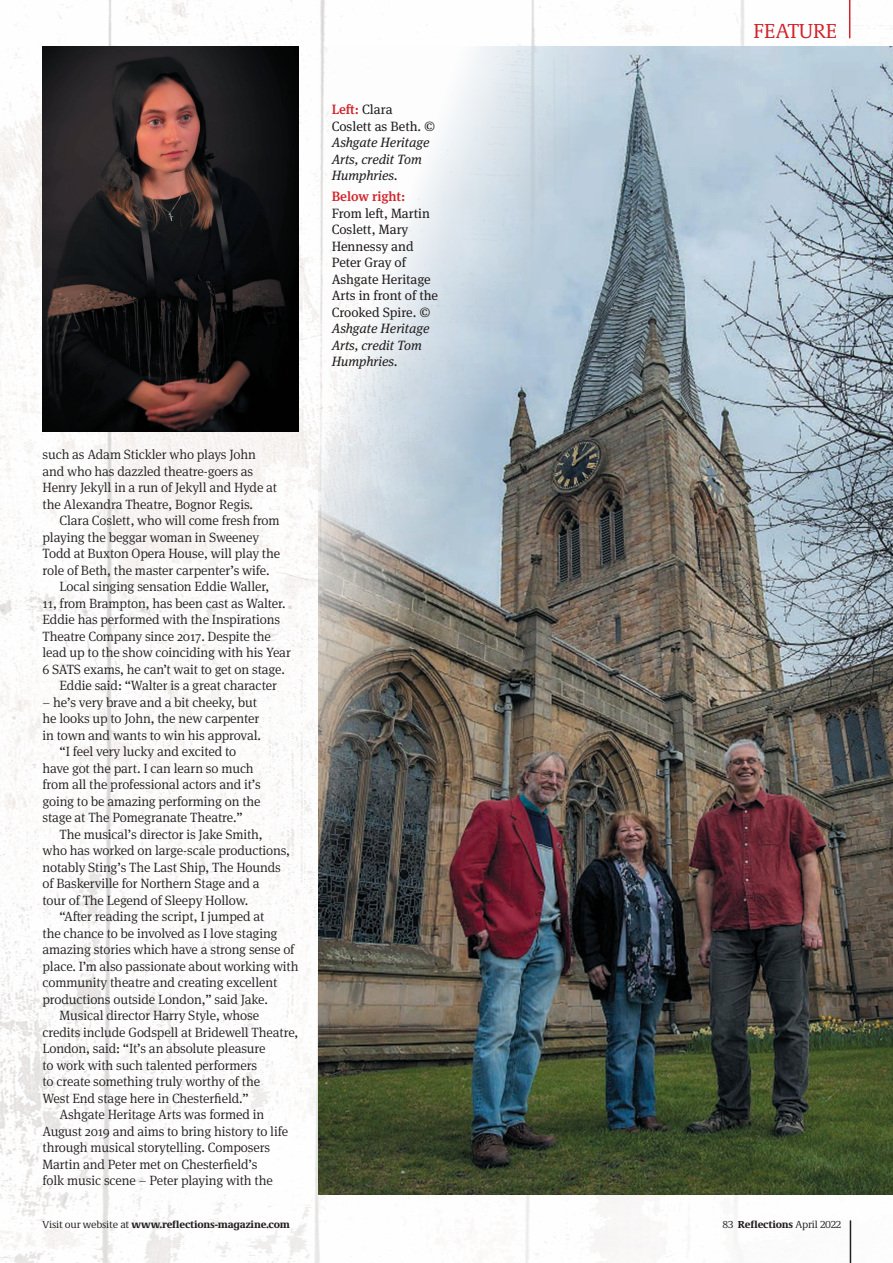
<style>
.page{position:relative;width:893px;height:1263px;background:#fff}
.page>*{position:absolute;margin:0;border:0;box-sizing:border-box;transform-origin:0 0}
.t1{font:21px "Demos Next Pro";letter-spacing:-.01em;color:#d1232a}
.t2{font:300 13.5px/16.5px "Meta Serif Pro";letter-spacing:-.01em;color:#231f20}
.t3{font:13.5px/16.5px "Meta Serif Pro";color:#231f20}
.t4{font:italic 13.5px/16.5px "Meta Serif Pro";color:#231f20}
.t5{font:500 13.5px "Meta Serif Pro";color:#d1232a}
.t6{font:800 10.5px "Demos Next Pro";letter-spacing:-.02em;color:#231f20}
.t7{font:10.5px "Demos Next Pro";letter-spacing:-.02em;color:#231f20}
.s1{font-weight:500;font-style:normal;color:#d1232a}
.s2{font-style:normal}
.s3{font-style:italic}
.s4{font-weight:400}
.s5{font-weight:800}
</style>
<div class="page">
<img style="left:0;top:0;width:893px;height:1263px">
<img style="left:318px;top:47px;width:575px;height:1148px">
<hr style="left:849px;top:0;width:1px;height:38px;background:#d1232a">
<hr style="left:850px;top:1220px;width:1px;height:43px;background:#231f20">
<img style="left:43px;top:47px;width:256px;height:385px">
<p class="t2" style="left:43px;top:446px;width:236px">such as Adam Stickler who plays John and who has dazzled theatre-goers as Henry Jekyll in a run of Jekyll and Hyde at the Alexandra Theatre, Bognor Regis.</p>
<p class="t2" style="left:60px;top:512px;width:222px">Clara Coslett, who will come fresh from</p>
<p class="t2" style="left:43px;top:528px;width:218px">playing the beggar woman in Sweeney</p>
<p class="t2" style="left:43px;top:545px;width:239px">Todd at Buxton Opera House, will play the</p>
<p class="t2" style="left:43px;top:561px;width:229px">role of Beth, the master carpenter’s wife.</p>
<p class="t2" style="left:60px;top:578px;width:211px">Local singing sensation Eddie Waller,</p>
<p class="t2" style="left:43px;top:594px;width:245px">11, from Brampton, has been cast as Walter.</p>
<p class="t2" style="left:43px;top:611px;width:239px">Eddie has performed with the Inspirations</p>
<p class="t2" style="left:43px;top:627px;width:230px">Theatre Company since 2017. Despite the</p>
<p class="t2" style="left:43px;top:644px;width:250px">lead up to the show coinciding with his Year</p>
<p class="t2" style="left:43px;top:660px;width:244px">6 SATS exams, he can’t wait to get on stage.</p>
<p class="t2" style="left:60px;top:677px;width:219px">Eddie said: “Walter is a great character</p>
<p class="t2" style="left:43px;top:693px;width:216px">– he’s very brave and a bit cheeky, but</p>
<p class="t2" style="left:43px;top:710px;width:218px">he looks up to John, the new carpenter</p>
<p class="t2" style="left:43px;top:726px;width:220px">in town and wants to win his approval.</p>
<p class="t2" style="left:60px;top:743px;width:178px">“I feel very lucky and excited to</p>
<p class="t2" style="left:43px;top:759px;width:213px">have got the part. I can learn so much</p>
<p class="t2" style="left:43px;top:776px;width:220px">from all the professional actors and it’s</p>
<p class="t2" style="left:43px;top:792px;width:220px">going to be amazing performing on the</p>
<p class="t2" style="left:43px;top:809px;width:202px">stage at The Pomegranate Theatre.”</p>
<p class="t2" style="left:60px;top:825px;width:205px">The musical’s director is Jake Smith,</p>
<p class="t2" style="left:43px;top:842px;width:249px">who has worked on large-scale productions,</p>
<p class="t2" style="left:43px;top:858px;width:240px">notably Sting’s The Last Ship, The Hounds</p>
<p class="t2" style="left:43px;top:875px;width:219px">of Baskerville for Northern Stage and a</p>
<p class="t2" style="left:43px;top:891px;width:207px">tour of The Legend of Sleepy Hollow.</p>
<p class="t2" style="left:60px;top:908px;width:206px">“After reading the script, I jumped at</p>
<p class="t2" style="left:43px;top:924px;width:237px">the chance to be involved as I love staging</p>
<p class="t2" style="left:43px;top:941px;width:253px">amazing stories which have a strong sense of</p>
<p class="t2" style="left:43px;top:957px;width:258px">place. I’m also passionate about working with</p>
<p class="t2" style="left:43px;top:974px;width:236px">community theatre and creating excellent</p>
<p class="t2" style="left:43px;top:990px;width:227px">productions outside London,” said Jake.</p>
<p class="t2" style="left:60px;top:1007px;width:201px">Musical director Harry Style, whose</p>
<p class="t2" style="left:43px;top:1023px;width:257px">credits include Godspell at Bridewell Theatre,</p>
<p class="t2" style="left:43px;top:1040px;width:225px">London, said: “It’s an absolute pleasure</p>
<p class="t2" style="left:43px;top:1056px;width:216px">to work with such talented performers</p>
<p class="t2" style="left:43px;top:1073px;width:219px">to create something truly worthy of the</p>
<p class="t2" style="left:43px;top:1089px;width:208px">West End stage here in Chesterfield.”</p>
<p class="t2" style="left:60px;top:1106px;width:206px">Ashgate Heritage Arts was formed in</p>
<p class="t2" style="left:43px;top:1122px;width:247px">August 2019 and aims to bring history to life</p>
<p class="t2" style="left:43px;top:1139px;width:229px">through musical storytelling. Composers</p>
<p class="t2" style="left:43px;top:1155px;width:217px">Martin and Peter met on Chesterfield’s</p>
<p class="t2" style="left:43px;top:1172px;width:232px">folk music scene – Peter playing with the</p>
<p class="t4" style="left:332px;top:101px;width:105px"><span class="s1">Left:</span> <span class="s2">Clara<br>Coslett as Beth.</span> ©<br>Ashgate Heritage<br>Arts, credit Tom<br>Humphries.</p>
<p class="t5" style="left:332px;top:186px;width:75px">Below right:</p>
<p class="t3" style="left:332px;top:204px;width:108px">From left, Martin<br>Coslett, Mary<br>Hennessy and<br>Peter Gray of<br>Ashgate Heritage<br>Arts in front of the<br>Crooked Spire. <span class="s3">©<br>Ashgate Heritage<br>Arts, credit Tom<br>Humphries.</span></p>
<h1 class="t1" style="left:754px;top:17px;width:85px">FEATURE</h1>
<p class="t6" style="left:43px;top:1217px;width:249px"><span class="s4">Visit our website at</span> www.reflections-magazine.com</p>
<p class="t7" style="left:722px;top:1218px;width:120px">83 <span class="s5">Reflections</span> April 2022</p>
</div>
